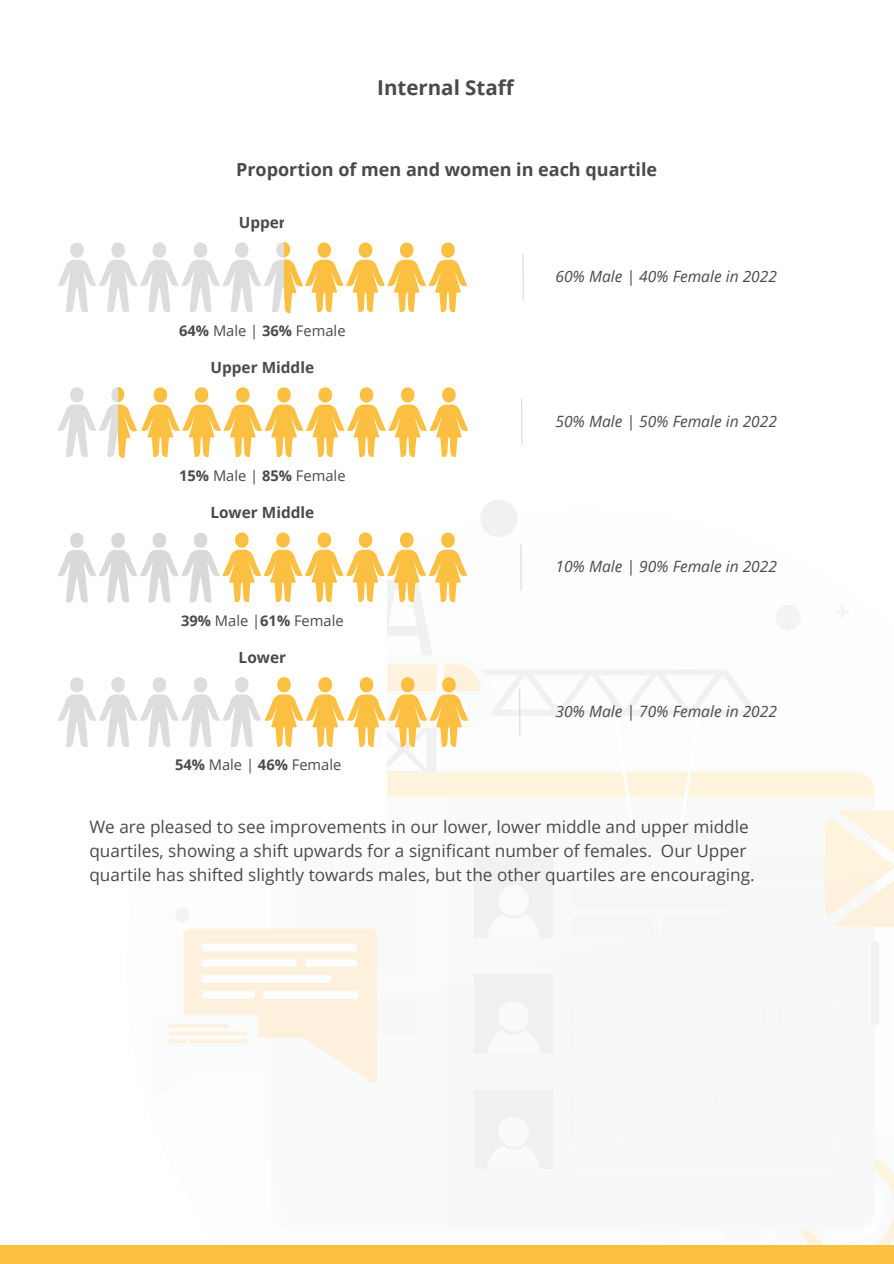
<style>
.page{position:relative;width:894px;height:1264px;background:#fff}
.page>*{position:absolute;margin:0;border:0;box-sizing:border-box;transform-origin:0 0}
.t1{font:700 20.55px "Open Sans";color:#4a4a4a}
.t2{font:700 18px "Open Sans";color:#4a4a4a}
.t3{font:17.25px/23.7px "Open Sans";color:#4a4a4a}
.t4{font:italic 15.6px "Open Sans";color:#4a4a4a}
.t5{font:700 15.45px "Open Sans";color:#4a4a4a}
.t6{font:14.7px "Open Sans";color:#4a4a4a}
.s1{font-weight:700}
</style>
<div class="page">
<svg style="left:58px;top:242px;width:203px;height:70px"></svg>
<svg style="left:305px;top:242px;width:162px;height:70px"></svg>
<img style="left:108px;top:500px;width:785px;height:745px">
<svg style="left:58px;top:387px;width:327px;height:70px"></svg>
<div style="left:118px;top:558px;width:268px;height:268px;background:#fff"></div>
<svg style="left:58px;top:532px;width:409px;height:70px"></svg>
<svg style="left:58px;top:677px;width:410px;height:70px"></svg>
<hr style="left:522px;top:254px;width:1px;height:46px;background:#d9d9d9">
<hr style="left:521px;top:399px;width:1px;height:46px;background:#d9d9d9">
<hr style="left:520px;top:544px;width:1px;height:46px;background:#d9d9d9">
<hr style="left:519px;top:689px;width:1px;height:46px;background:#d9d9d9">
<div style="left:0;top:1245px;width:893px;height:18px;background:#fbbf42"></div>
<img style="left:284px;top:241px;width:19px;height:73px">
<img style="left:118px;top:386px;width:19px;height:72px">
<h1 class="t1" style="left:377px;top:73px;width:138px">Internal Staff</h1>
<h2 class="t2" style="left:236px;top:156px;width:422px">Proportion of men and women in each quartile</h2>
<h4 class="t5" style="left:239px;top:212px;width:49px">Upper</h4>
<p class="t6" style="left:179px;top:320px;width:168px"><span class="s1">64%</span> Male | <span class="s1">36%</span> Female</p>
<p class="t5" style="left:210px;top:356px;width:105px">Upper Middle</p>
<p class="t6" style="left:179px;top:465px;width:168px"><span class="s1">15%</span> Male | <span class="s1">85%</span> Female</p>
<h4 class="t5" style="left:210px;top:501px;width:105px">Lower Middle</h4>
<p class="t6" style="left:181px;top:610px;width:164px"><span class="s1">39%</span> Male |<span class="s1">61%</span> Female</p>
<p class="t5" style="left:238px;top:646px;width:49px">Lower</p>
<p class="t6" style="left:175px;top:754px;width:168px"><span class="s1">54%</span> Male | <span class="s1">46%</span> Female</p>
<p class="t4" style="left:555px;top:266px;width:223px">60% Male | 40% Female in 2022</p>
<p class="t4" style="left:555px;top:410px;width:223px">50% Male | 50% Female in 2022</p>
<p class="t4" style="left:555px;top:555px;width:223px">10% Male | 90% Female in 2022</p>
<h4 class="t4" style="left:555px;top:700px;width:223px">30% Male | 70% Female in 2022</h4>
<p class="t3" style="left:89px;top:814px;width:666px">We are pleased to see improvements in our lower, lower middle and upper middle quartiles, showing a shift upwards for a significant number of females. Our Upper quartile has shifted slightly towards males, but the other quartiles are encouraging.</p>
</div>
